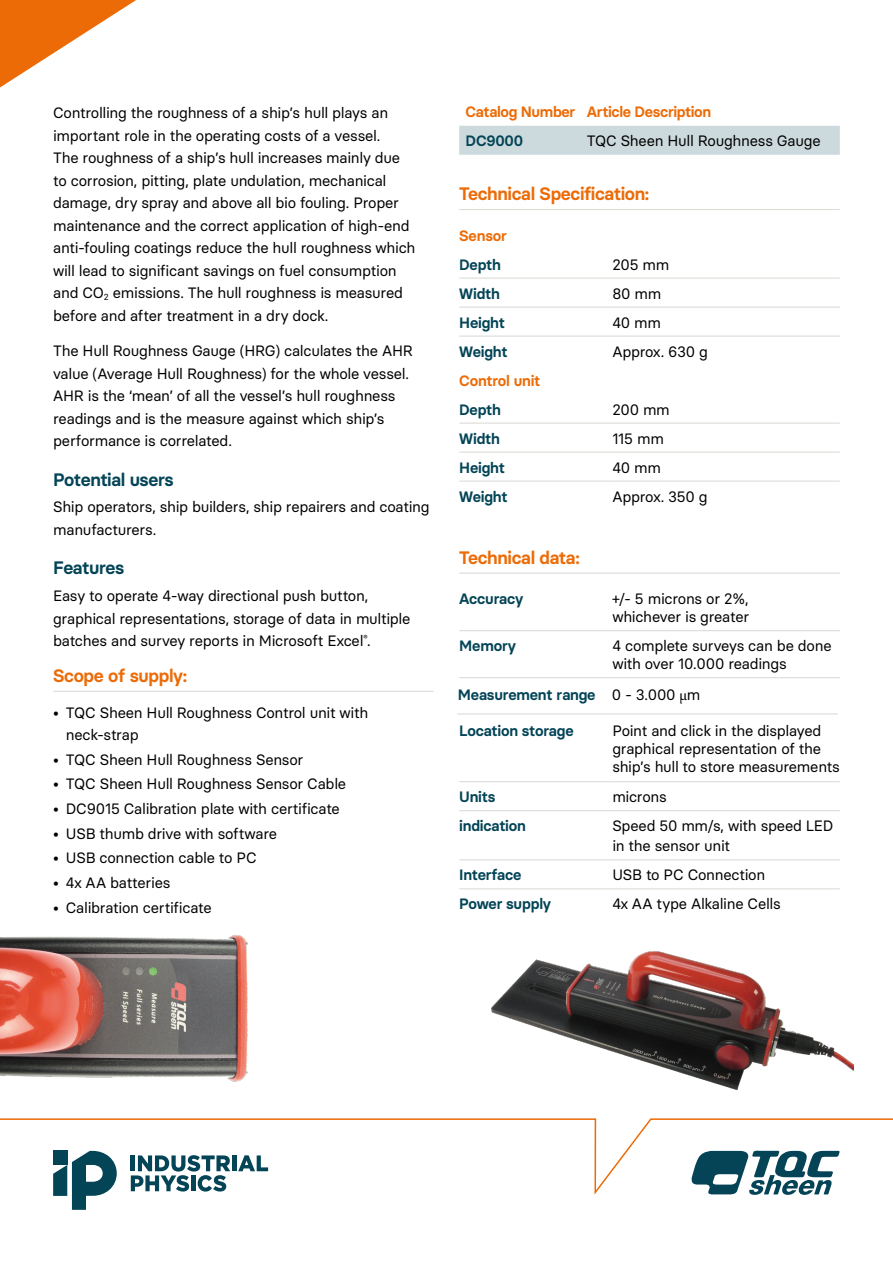
<style>
.page{position:relative;width:893px;height:1263px;background:#fff}
.page>*{position:absolute;margin:0;border:0;box-sizing:border-box;transform-origin:0 0}
.t1{font:600 18px "Basier Circle";letter-spacing:-.02em;color:#ec6b06}
.t2{font:600 18px "Basier Circle";letter-spacing:-.025em;color:#034456}
.t3{font:15px/22.5px "Basier Circle";letter-spacing:-.02em;color:#000}
.t4{font:600 15px "Basier Circle";letter-spacing:-.015em;color:#034456}
.t5{font:600 15px "Basier Circle";letter-spacing:-.02em;color:#ec6b06}
.s1{font-weight:400;color:#000}
.s2{font-family:"Minion Pro";font-weight:400;color:#000}
</style>
<div class="page">
<hr style="left:53px;top:691px;width:381px;height:1px;background:#dddcd7">
<hr style="left:459px;top:209px;width:381px;height:1px;background:#dddcd7">
<hr style="left:459px;top:572px;width:381px;height:2px;background:#dddcd7">
<hr style="left:459px;top:277px;width:153px;height:2px;background:#dddcd7">
<hr style="left:612px;top:277px;width:228px;height:2px;background:#dddcd7">
<hr style="left:459px;top:306px;width:153px;height:2px;background:#dddcd7">
<hr style="left:612px;top:306px;width:228px;height:2px;background:#dddcd7">
<hr style="left:459px;top:335px;width:153px;height:2px;background:#dddcd7">
<hr style="left:612px;top:335px;width:228px;height:2px;background:#dddcd7">
<hr style="left:459px;top:423px;width:153px;height:1px;background:#dddcd7">
<hr style="left:612px;top:423px;width:228px;height:1px;background:#dddcd7">
<hr style="left:459px;top:452px;width:153px;height:1px;background:#dddcd7">
<hr style="left:612px;top:452px;width:228px;height:1px;background:#dddcd7">
<hr style="left:459px;top:481px;width:153px;height:1px;background:#dddcd7">
<hr style="left:612px;top:481px;width:228px;height:1px;background:#dddcd7">
<div style="left:459px;top:126px;width:381px;height:29px;background:#cddadd"></div>
<hr style="left:459px;top:630px;width:153px;height:1px;background:#dddcd7">
<hr style="left:612px;top:630px;width:228px;height:1px;background:#dddcd7">
<hr style="left:459px;top:677px;width:153px;height:1px;background:#dddcd7">
<hr style="left:612px;top:677px;width:228px;height:1px;background:#dddcd7">
<hr style="left:459px;top:781px;width:153px;height:1px;background:#dddcd7">
<hr style="left:612px;top:781px;width:228px;height:1px;background:#dddcd7">
<hr style="left:459px;top:810px;width:153px;height:1px;background:#dddcd7">
<hr style="left:612px;top:810px;width:228px;height:1px;background:#dddcd7">
<hr style="left:459px;top:859px;width:153px;height:1px;background:#dddcd7">
<hr style="left:612px;top:859px;width:228px;height:1px;background:#dddcd7">
<hr style="left:459px;top:888px;width:153px;height:1px;background:#dddcd7">
<hr style="left:612px;top:888px;width:228px;height:1px;background:#dddcd7">
<img style="left:491px;top:951px;width:363px;height:140px">
<img style="left:0;top:935px;width:248px;height:147px">
<svg style="left:71px;top:1197px;width:15px;height:13px"></svg>
<svg style="left:0;top:0;width:136px;height:88px"></svg>
<svg style="left:0;top:1118px;width:893px;height:79px"></svg>
<svg style="left:690px;top:1151px;width:150px;height:44px"></svg>
<hr style="left:457px;top:713px;width:153px;height:1px;background:#dddcd7">
<hr style="left:610px;top:713px;width:228px;height:1px;background:#dddcd7">
<p class="t3" style="left:53px;top:102px;width:364px">Controlling the roughness of a ship’s hull plays an important role in the operating costs of a vessel.<br>The roughness of a ship’s hull increases mainly due to corrosion, pitting, plate undulation, mechanical damage, dry spray and above all bio fouling. Proper maintenance and the correct application of high-end anti-fouling coatings reduce the hull roughness which will lead to significant savings on fuel consumption and CO<sub>2</sub> emissions. The hull roughness is measured before and after treatment in a dry dock.</p>
<p class="t3" style="left:53px;top:339px;width:361px">The Hull Roughness Gauge (HRG) calculates the AHR value (Average Hull Roughness) for the whole vessel.<br>AHR is the ‘mean’ of all the vessel’s hull roughness readings and is the measure against which ship’s performance is correlated.</p>
<p class="t2" style="left:53px;top:468px;width:122px">Potential users</p>
<p class="t3" style="left:53px;top:496px;width:378px">Ship operators, ship builders, ship repairers and coating manufacturers.</p>
<p class="t2" style="left:53px;top:557px;width:73px">Features</p>
<p class="t3" style="left:53px;top:584px;width:359px">Easy to operate 4-way directional push button, graphical representations, storage of data in multiple batches and survey reports in Microsoft Excel<sup>®</sup>.</p>
<p class="t1" style="left:53px;top:665px;width:135px">Scope of supply:</p>
<p class="t3" style="left:66px;top:701px;width:304px;text-indent:-13px">• TQC Sheen Hull Roughness Control unit with neck-strap</p>
<p class="t3" style="left:53px;top:748px;width:252px">• TQC Sheen Hull Roughness Sensor</p>
<p class="t3" style="left:53px;top:772px;width:295px">• TQC Sheen Hull Roughness Sensor Cable</p>
<p class="t3" style="left:53px;top:797px;width:288px">• DC9015 Calibration plate with certificate</p>
<p class="t3" style="left:53px;top:822px;width:225px">• USB thumb drive with software</p>
<p class="t3" style="left:53px;top:846px;width:205px">• USB connection cable to PC</p>
<p class="t3" style="left:53px;top:871px;width:119px">• 4x AA batteries</p>
<p class="t3" style="left:53px;top:896px;width:160px">• Calibration certificate</p>
<p class="t5" style="left:466px;top:103px;width:247px">Catalog Number Article Description</p>
<p class="t4" style="left:466px;top:132px;width:59px">DC9000</p>
<p class="t3" style="left:587px;top:129px;width:235px">TQC Sheen Hull Roughness Gauge</p>
<p class="t1" style="left:459px;top:183px;width:191px">Technical Specification:</p>
<p class="t5" style="left:459px;top:226px;width:49px">Sensor</p>
<p class="t4" style="left:459px;top:255px;width:43px">Depth</p>
<p class="t3" style="left:612px;top:253px;width:58px">205 mm</p>
<p class="t4" style="left:459px;top:284px;width:42px">Width</p>
<p class="t3" style="left:612px;top:282px;width:50px">80 mm</p>
<p class="t4" style="left:459px;top:313px;width:47px">Height</p>
<p class="t3" style="left:612px;top:311px;width:50px">40 mm</p>
<p class="t4" style="left:459px;top:342px;width:50px">Weight</p>
<p class="t3" style="left:612px;top:340px;width:97px">Approx. 630 g</p>
<p class="t5" style="left:459px;top:371px;width:83px">Control unit</p>
<p class="t4" style="left:459px;top:400px;width:43px">Depth</p>
<p class="t3" style="left:612px;top:398px;width:59px">200 mm</p>
<p class="t4" style="left:459px;top:429px;width:42px">Width</p>
<p class="t3" style="left:612px;top:427px;width:53px">115 mm</p>
<p class="t4" style="left:459px;top:458px;width:47px">Height</p>
<p class="t3" style="left:612px;top:456px;width:50px">40 mm</p>
<p class="t4" style="left:459px;top:487px;width:50px">Weight</p>
<p class="t3" style="left:612px;top:485px;width:97px">Approx. 350 g</p>
<p class="t1" style="left:459px;top:546px;width:122px">Technical data:</p>
<p class="t4" style="left:459px;top:589px;width:66px">Accuracy</p>
<p class="t3" style="left:612px;top:590px;width:138px;line-height:18px">+/- 5 microns or 2%, whichever is greater</p>
<p class="t4" style="left:459px;top:636px;width:58px">Memory</p>
<p class="t3" style="left:612px;top:637px;width:221px;line-height:18px">4 complete surveys can be done with over 10.000 readings</p>
<p class="t4" style="left:458px;top:685px;width:244px">Measurement range <span class="s1">0 - 3.000</span> <span class="s2">µ</span><span class="s1">m</span></p>
<p class="t4" style="left:459px;top:721px;width:116px">Location storage</p>
<p class="t3" style="left:612px;top:721px;width:229px;line-height:18px">Point and click in the displayed graphical representation of the ship’s hull to store measurements</p>
<p class="t4" style="left:459px;top:788px;width:38px">Units</p>
<p class="t3" style="left:612px;top:785px;width:56px">microns</p>
<p class="t4" style="left:459px;top:817px;width:68px">indication</p>
<p class="t3" style="left:612px;top:816px;width:222px;line-height:20.1px">Speed 50 mm/s, with speed LED in the sensor unit</p>
<p class="t4" style="left:459px;top:866px;width:64px">Interface</p>
<p class="t3" style="left:612px;top:864px;width:154px">USB to PC Connection</p>
<p class="t4" style="left:459px;top:895px;width:93px">Power supply</p>
<p class="t3" style="left:612px;top:893px;width:170px">4x AA type Alkaline Cells</p>
</div>
